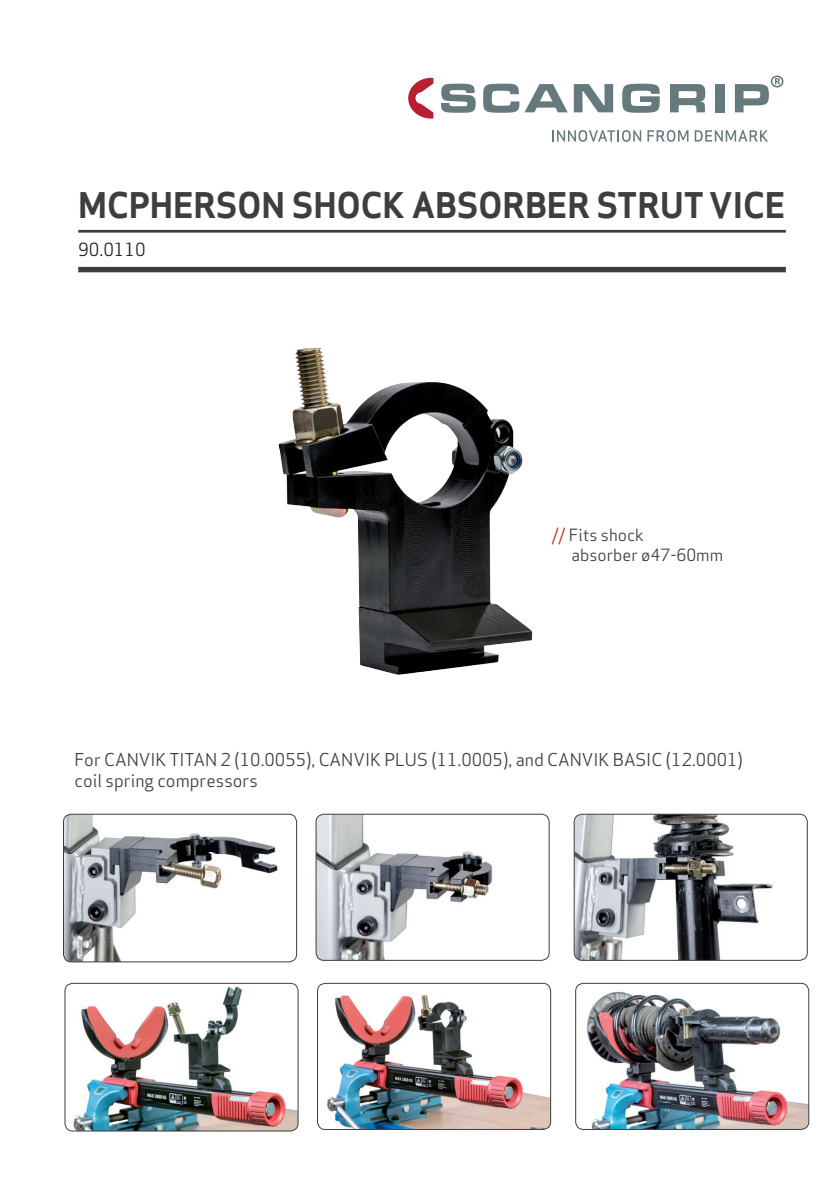
<style>
.page{position:relative;width:840px;height:1191px;background:#fff}
.page>*{position:absolute;margin:0;border:0;box-sizing:border-box;transform-origin:0 0}
.t1{font:700 34.6px "Apex Sans";color:#3e3e3f}
.t2{font:17.6px "Apex Sans";color:#231f20}
.t3{font:17.4px "Apex Sans";color:#3e3e3f}
.t4{font:16.4px "Apex Sans";color:#3e3e3f}
.s1{color:#b2262c}
</style>
<div class="page">
<svg style="left:408px;top:78px;width:25px;height:41px"></svg>
<svg style="left:441px;top:84px;width:34px;height:29px"></svg>
<svg style="left:483px;top:84px;width:84px;height:29px"></svg>
<svg style="left:573px;top:84px;width:40px;height:28px"></svg>
<svg style="left:622px;top:84px;width:37px;height:29px"></svg>
<svg style="left:670px;top:84px;width:34px;height:28px"></svg>
<div style="left:714px;top:84px;width:9px;height:28px;background:#66797d"></div>
<svg style="left:734px;top:84px;width:34px;height:28px"></svg>
<svg style="left:775px;top:78px;width:4px;height:6px"></svg>
<div style="left:770px;top:75px;width:13px;height:12px;border:2px solid #66797d;border-radius:50%"></div>
<svg style="left:552px;top:130px;width:89px;height:12px"></svg>
<svg style="left:647px;top:130px;width:41px;height:12px"></svg>
<svg style="left:694px;top:130px;width:73px;height:12px"></svg>
<div style="left:78px;top:267px;width:707px;height:5px;background:#3e3e3f"></div>
<hr style="left:78px;top:230px;width:707px;height:3px;background:#3e3e3f">
<img style="left:278px;top:347px;width:255px;height:328px">
<img style="left:63px;top:814px;width:233px;height:148px">
<div style="left:63px;top:814px;width:234px;height:148px;border:1px solid #3e3e3f;border-radius:8px"></div>
<img style="left:317px;top:814px;width:232px;height:146px">
<div style="left:315px;top:814px;width:234px;height:146px;border:1px solid #3e3e3f;border-radius:8px"></div>
<img style="left:575px;top:814px;width:231px;height:146px">
<div style="left:573px;top:814px;width:234px;height:146px;border:1px solid #3e3e3f;border-radius:8px"></div>
<img style="left:65px;top:983px;width:233px;height:148px">
<div style="left:65px;top:983px;width:233px;height:148px;border:1px solid #3e3e3f;border-radius:8px"></div>
<img style="left:317px;top:983px;width:233px;height:146px">
<div style="left:317px;top:983px;width:233px;height:146px;border:1px solid #3e3e3f;border-radius:8px"></div>
<img style="left:575px;top:983px;width:233px;height:146px">
<div style="left:575px;top:983px;width:233px;height:146px;border:1px solid #3e3e3f;border-radius:8px"></div>
<p class="t1" style="left:78px;top:183px;width:708px">MCPHERSON SHOCK ABSORBER STRUT VICE</p>
<p class="t2" style="left:78px;top:235px;width:69px">90.0110</p>
<p class="t4" style="left:551px;top:521px;width:94px"><span class="s1">//</span> Fits shock</p>
<p class="t4" style="left:571px;top:541px;width:153px">absorber ø47-60mm</p>
<p class="t3" style="left:74px;top:745px;width:669px">For CANVIK TITAN 2 (10.0055), CANVIK PLUS (11.0005), and CANVIK BASIC (12.0001)</p>
<p class="t3" style="left:74px;top:766px;width:185px">coil spring compressors</p>
</div>
